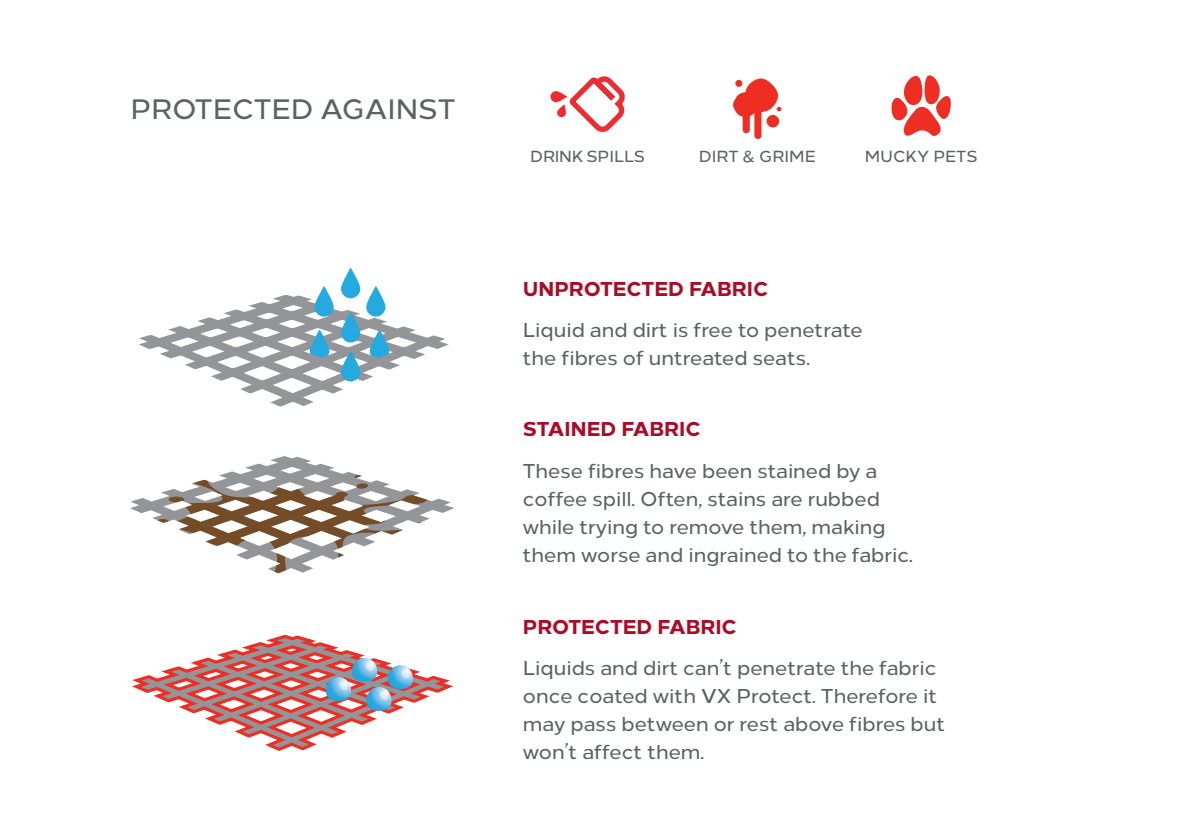
<style>
.page{position:relative;width:1191px;height:840px;background:#fff}
.page>*{position:absolute;margin:0;border:0;box-sizing:border-box;transform-origin:0 0}
.t1{font:28px "Vauxhall Neue";color:#5d6161}
.t2{font:20px/28px "Vauxhall Neue";color:#5d6161}
.t3{font:800 20px "Vauxhall Neue";color:#ac0b25}
.t4{font:16px "Vauxhall Neue";color:#5d6161}
</style>
<div class="page">
<svg style="left:130px;top:456px;width:324px;height:118px"></svg>
<svg style="left:132px;top:634px;width:321px;height:117px"></svg>
<svg style="left:341px;top:267px;width:19px;height:31px"></svg>
<svg style="left:366px;top:286px;width:19px;height:30px"></svg>
<svg style="left:314px;top:286px;width:20px;height:30px"></svg>
<svg style="left:138px;top:293px;width:311px;height:114px"></svg>
<div style="left:550px;top:91px;width:17px;height:11px;background:#ed2b31;border-radius:6px"></div>
<svg style="left:556px;top:76px;width:69px;height:56px"></svg>
<svg style="left:891px;top:75px;width:59px;height:61px"></svg>
<div style="left:766px;top:115px;width:13px;height:12px;background:#ee2e22;border-radius:50%"></div>
<svg style="left:733px;top:78px;width:48px;height:39px"></svg>
<div style="left:735px;top:80px;width:7px;height:7px;background:#ee2e22;border-radius:50%"></div>
<div style="left:742px;top:109px;width:8px;height:24px;background:#ee2e22;border-radius:4px"></div>
<div style="left:754px;top:95px;width:7px;height:44px;background:#ee2e22;border-radius:4px"></div>
<p class="t1" style="left:130px;top:92px;width:326px">PROTECTED AGAINST</p>
<p class="t4" style="left:530px;top:146px;width:116px">DRINK SPILLS</p>
<p class="t4" style="left:698px;top:146px;width:118px">DIRT &amp; GRIME</p>
<p class="t4" style="left:864px;top:146px;width:114px">MUCKY PETS</p>
<p class="t3" style="left:523px;top:276px;width:247px">UNPROTECTED FABRIC</p>
<p class="t2" style="left:523px;top:316px;width:341px">Liquid and dirt is free to penetrate the fibres of untreated seats.</p>
<p class="t3" style="left:523px;top:416px;width:179px">STAINED FABRIC</p>
<p class="t2" style="left:523px;top:456px;width:391px">These fibres have been stained by a coffee spill. Often, stains are rubbed while trying to remove them, making them worse and ingrained to the fabric.</p>
<p class="t3" style="left:523px;top:614px;width:215px">PROTECTED FABRIC</p>
<p class="t2" style="left:523px;top:653px;width:424px">Liquids and dirt can’t penetrate the fabric once coated with VX Protect. Therefore it may pass between or rest above fibres but won’t affect them.</p>
</div>
